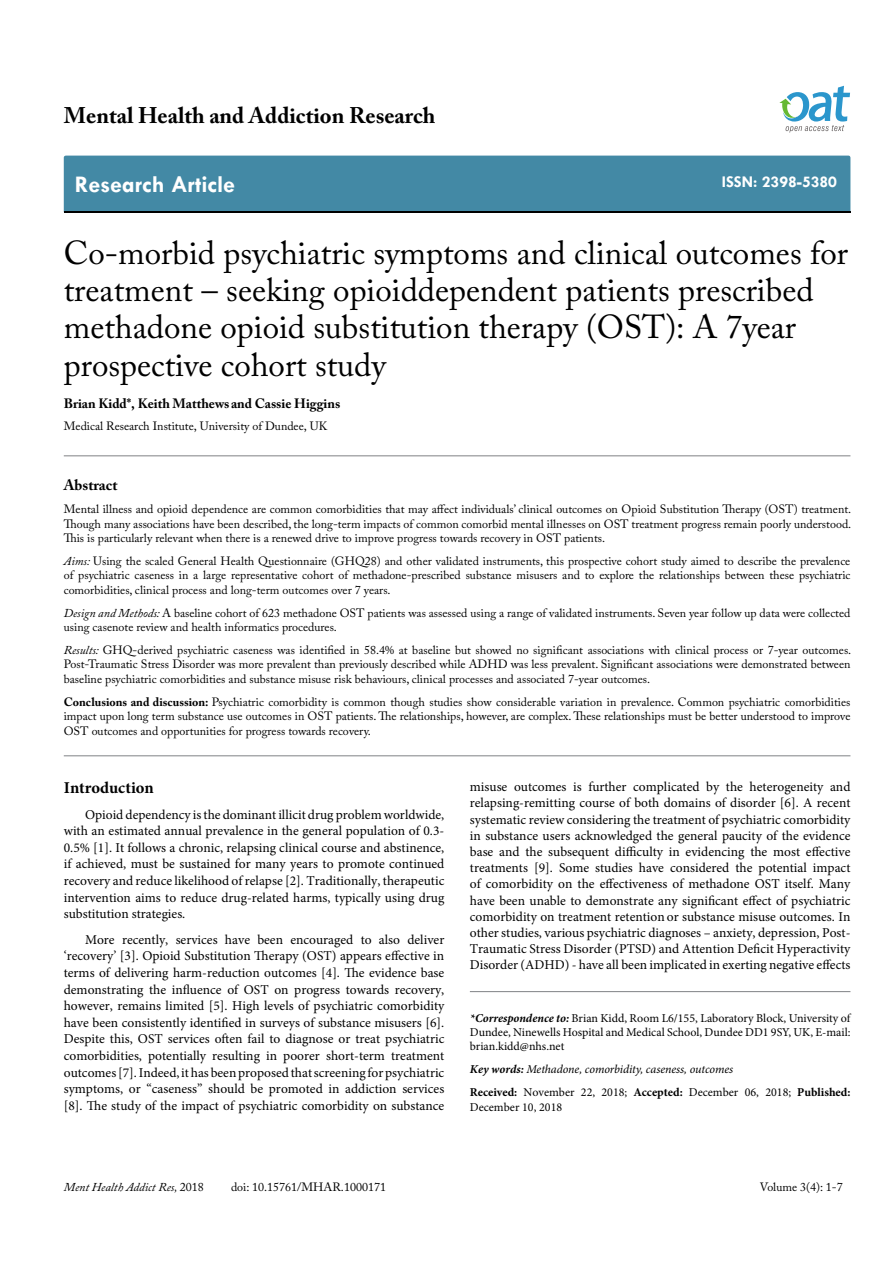
<style>
.page{position:relative;width:893px;height:1263px;background:#fff}
.page>*{position:absolute;margin:0;border:0;box-sizing:border-box;transform-origin:0 0}
.t1{font:33px/37.5px "Adobe Caslon Pro";color:#000}
.t2{font:700 24px "Tw Cen";color:#fff}
.t3{font:700 22.5px "Adobe Caslon Pro";color:#000}
.t4{font:700 16.5px "Tw Cen";color:#fff}
.t5{font:700 16.5px "Minion Pro";letter-spacing:-.005em;color:#000}
.t6{font:700 15px "Adobe Caslon Pro";color:#000}
.t7{font:13.5px/16.6px "Minion Pro";color:#000;text-align:justify}
.t8{font:700 13.5px "Adobe Caslon Pro";color:#000}
.t9{font:12px/14.4px "Adobe Caslon Pro";color:#000;text-align:justify}
.t10{font:12px/14.4px "Minion Pro";color:#000;text-align:justify}
.t11{font:italic 12px/23px "Minion Pro";letter-spacing:-.005em;color:#000}
.t12{font:italic 12px "Adobe Caslon Pro";color:#000}
.s1{font-style:italic}
.s2{font-weight:700}
.s3{font-weight:700;font-style:italic}
.s4{font-weight:700;font-style:normal}
.s5{font-style:normal}
</style>
<div class="page">
<div style="left:64px;top:156px;width:786px;height:56px;background:#4389a5"></div>
<svg style="left:779px;top:86px;width:71px;height:47px"></svg>
<hr style="left:64px;top:456px;width:786px;height:1px;background:#808285">
<hr style="left:64px;top:755px;width:786px;height:1px;background:#808285">
<hr style="left:470px;top:991px;width:380px;height:1px;background:#808285">
<h3 class="t3" style="left:64px;top:102px;width:373px">Mental Health and Addiction Research</h3>
<h2 class="t2" style="left:75px;top:170px;width:162px">Research Article</h2>
<p class="t4" style="left:722px;top:172px;width:117px">ISSN: 2398-5380</p>
<h1 class="t1" style="left:64px;top:233px;width:786px">Co-morbid psychiatric symptoms and clinical outcomes for treatment – seeking opioiddependent patients prescribed methadone opioid substitution therapy (OST): A 7year prospective cohort study</h1>
<p class="t8" style="left:64px;top:395px;width:278px">Brian Kidd*, Keith Matthews and Cassie Higgins</p>
<p class="t9" style="left:64px;top:419px;width:265px">Medical Research Institute, University of Dundee, UK</p>
<p class="t6" style="left:64px;top:476px;width:55px">Abstract</p>
<p class="t9" style="left:64px;top:502px;width:789px">Mental illness and opioid dependence are common comorbidities that may affect individuals’ clinical outcomes on Opioid Substitution Therapy (OST) treatment.<br>Though many associations have been described, the long-term impacts of common comorbid mental illnesses on OST treatment progress remain poorly understood.<br>This is particularly relevant when there is a renewed drive to improve progress towards recovery in OST patients.</p>
<p class="t9" style="left:64px;top:554px;width:788px"><span class="s1">Aims:</span> Using the scaled General Health Questionnaire (GHQ28) and other validated instruments, this prospective cohort study aimed to describe the prevalence of psychiatric caseness in a large representative cohort of methadone-prescribed substance misusers and to explore the relationships between these psychiatric comorbidities, clinical process and long-term outcomes over 7 years.</p>
<p class="t9" style="left:64px;top:605px;width:788px"><span class="s1">Design and Methods:</span> A baseline cohort of 623 methadone OST patients was assessed using a range of validated instruments. Seven year follow up data were collected using casenote review and health informatics procedures.</p>
<p class="t9" style="left:64px;top:643px;width:789px"><span class="s1">Results:</span> GHQ-derived psychiatric caseness was identified in 58.4% at baseline but showed no significant associations with clinical process or 7-year outcomes.<br>Post-Traumatic Stress Disorder was more prevalent than previously described while ADHD was less prevalent. Significant associations were demonstrated between baseline psychiatric comorbidities and substance misuse risk behaviours, clinical processes and associated 7-year outcomes.</p>
<p class="t9" style="left:64px;top:694px;width:788px"><span class="s2">Conclusions and discussion:</span> Psychiatric comorbidity is common though studies show considerable variation in prevalence. Common psychiatric comorbidities impact upon long term substance use outcomes in OST patients. The relationships, however, are complex. These relationships must be better understood to improve OST outcomes and opportunities for progress towards recovery.</p>
<p class="t5" style="left:64px;top:776px;width:91px">Introduction</p>
<p class="t7" style="left:64px;top:806px;width:382px;text-indent:21px">Opioid dependency is the dominant illicit drug problem worldwide, with an estimated annual prevalence in the general population of 0.3- 0.5% [1]. It follows a chronic, relapsing clinical course and abstinence, if achieved, must be sustained for many years to promote continued recovery and reduce likelihood of relapse [2]. Traditionally, therapeutic intervention aims to reduce drug-related harms, typically using drug substitution strategies.</p>
<p class="t7" style="left:64px;top:931px;width:382px;text-indent:21px">More recently, services have been encouraged to also deliver ‘recovery’ [3]. Opioid Substitution Therapy (OST) appears effective in terms of delivering harm-reduction outcomes [4]. The evidence base demonstrating the influence of OST on progress towards recovery, however, remains limited [5]. High levels of psychiatric comorbidity have been consistently identified in surveys of substance misusers [6].<br>Despite this, OST services often fail to diagnose or treat psychiatric comorbidities, potentially resulting in poorer short-term treatment outcomes [7]. Indeed, it has been proposed that screening for psychiatric symptoms, or “caseness” should be promoted in addiction services [8]. The study of the impact of psychiatric comorbidity on substance</p>
<p class="t7" style="left:470px;top:779px;width:382px;line-height:16.2px">misuse outcomes is further complicated by the heterogeneity and relapsing-remitting course of both domains of disorder [6]. A recent systematic review considering the treatment of psychiatric comorbidity in substance users acknowledged the general paucity of the evidence base and the subsequent difficulty in evidencing the most effective treatments [9]. Some studies have considered the potential impact of comorbidity on the effectiveness of methadone OST itself. Many have been unable to demonstrate any significant effect of psychiatric comorbidity on treatment retention or substance misuse outcomes. In other studies, various psychiatric diagnoses – anxiety, depression, Post-Traumatic Stress Disorder (PTSD) and Attention Deficit Hyperactivity Disorder (ADHD) - have all been implicated in exerting negative effects</p>
<p class="t10" style="left:470px;top:1011px;width:382px"><span class="s3">*Correspondence to:</span> Brian Kidd, Room L6/155, Laboratory Block, University of Dundee, Ninewells Hospital and Medical School, Dundee DD1 9SY, UK, E-mail: brian.kidd@nhs.net</p>
<p class="t11" style="left:470px;top:1058px;width:382px"><span class="s2">Key words:</span> Methadone, comorbidity, caseness, outcomes<br><span class="s4">Received:</span> <span class="s5">November 22, 2018;</span> <span class="s4">Accepted:</span> <span class="s5">December 06, 2018;</span> <span class="s4">Published:</span></p>
<p class="t10" style="left:470px;top:1100px;width:94px">December 10, 2018</p>
<p class="t12" style="left:64px;top:1180px;width:142px">Ment Health Addict Res, <span class="s5">2018</span></p>
<p class="t9" style="left:231px;top:1180px;width:156px">doi: 10.15761/MHAR.1000171</p>
<p class="t9" style="left:760px;top:1180px;width:84px">Volume 3(4): 1-7</p>
</div>
